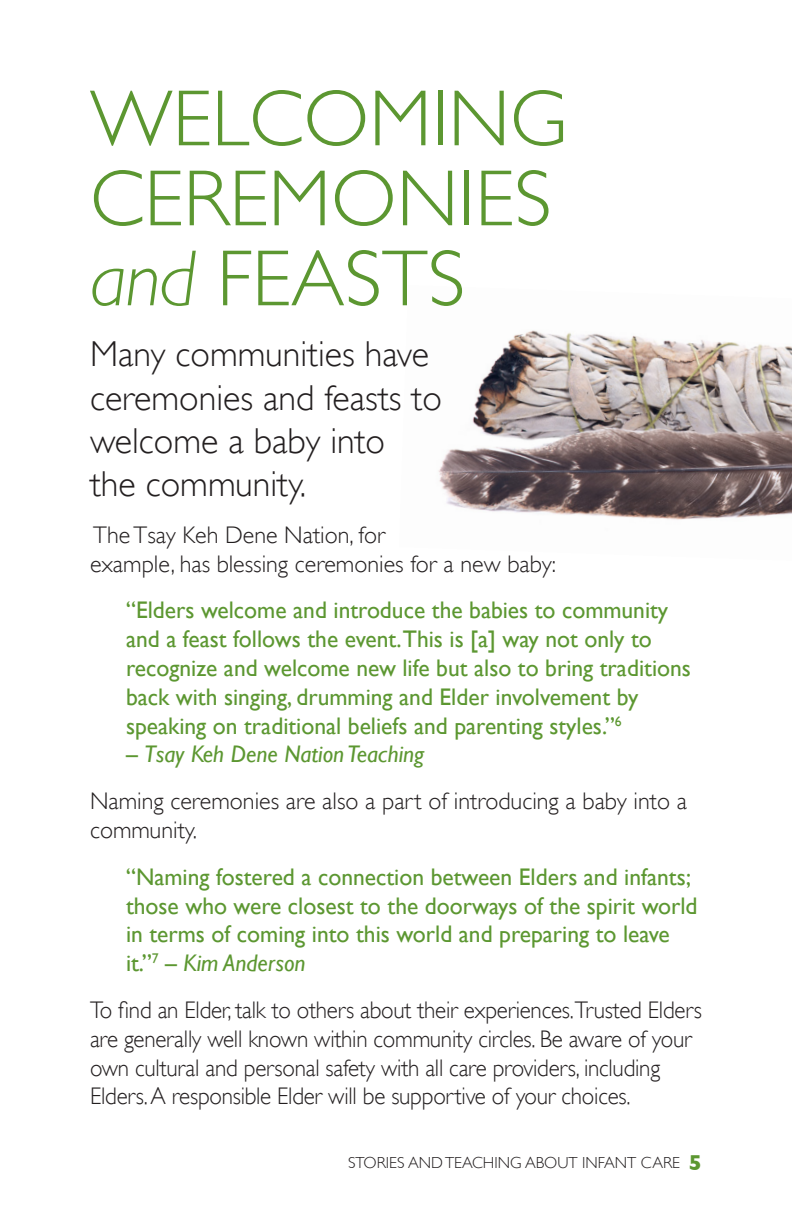
<style>
.page{position:relative;width:792px;height:1224px;background:#fff}
.page>*{position:absolute;margin:0;border:0;box-sizing:border-box;transform-origin:0 0}
.Header_1{font:300 80px/80px "Gill Sans";color:#5c9731}
.First_Words{font:300 36px/43.2px "Gill Sans";color:#231f20}
.White_Quote{font:24px/28.8px "Gill Sans";color:#5c9731}
.Body{font:300 24px/28.8px "Gill Sans";letter-spacing:-.01em;color:#231f20;scale:.96 1}
.Body-2{font:300 24px/28.8px "Gill Sans";letter-spacing:-.01em;color:#231f20}
.White_Quote-2{font:italic 24px "Gill Sans";color:#5c9731}
.Pull_Quote{font:300 16px "Gill Sans";color:#231f20}
.s1{font-style:italic}
.s2{font-style:normal}
.s3{font-weight:700;font-size:22px;color:#5c9731}
</style>
<div class="page">
<img style="left:438px;top:330px;width:354px;height:190px">
<p class="Header_1" style="left:90px;top:79px;width:479px">WELCOMING<br>CEREMONIES <span class="s1">and</span> FEASTS</p>
<p class="First_Words" style="left:90px;top:333px;width:354px">Many communities have ceremonies and feasts to welcome a baby into<br>the community.</p>
<p class="Body-2" style="left:90px;top:520px;width:467px">The Tsay Keh Dene Nation, for<br>example, has blessing ceremonies for a new baby:</p>
<p class="White_Quote" style="left:126px;top:596px;width:566px">“Elders welcome and introduce the babies to community and a feast follows the event.This is [a] way not only to recognize and welcome new life but also to bring traditions back with singing, drumming and Elder involvement by speaking on traditional beliefs and parenting styles.”<sup>6</sup></p>
<p class="White_Quote-2" style="left:126px;top:741px;width:300px"><span class="s2">–</span> Tsay Keh Dene Nation Teaching</p>
<p class="Body-2" style="left:90px;top:787px;width:598px">Naming ceremonies are also a part of introducing a baby into a community.</p>
<p class="White_Quote" style="left:126px;top:862px;width:573px">“Naming fostered a connection between Elders and infants; those who were closest to the doorways of the spirit world in terms of coming into this world and preparing to leave it.”<sup>7</sup> – <span class="s1">Kim Anderson</span></p>
<p class="Body" style="left:90px;top:996px;width:639px">To find an Elder, talk to others about their experiences.Trusted Elders are generally well known within community circles. Be aware of your own cultural and personal safety with all care providers, including Elders. A responsible Elder will be supportive of your choices.</p>
<p class="Pull_Quote" style="left:348px;top:1154px;width:355px">STORIES AND TEACHING ABOUT INFANT CARE <span class="s3">5</span></p>
</div>
